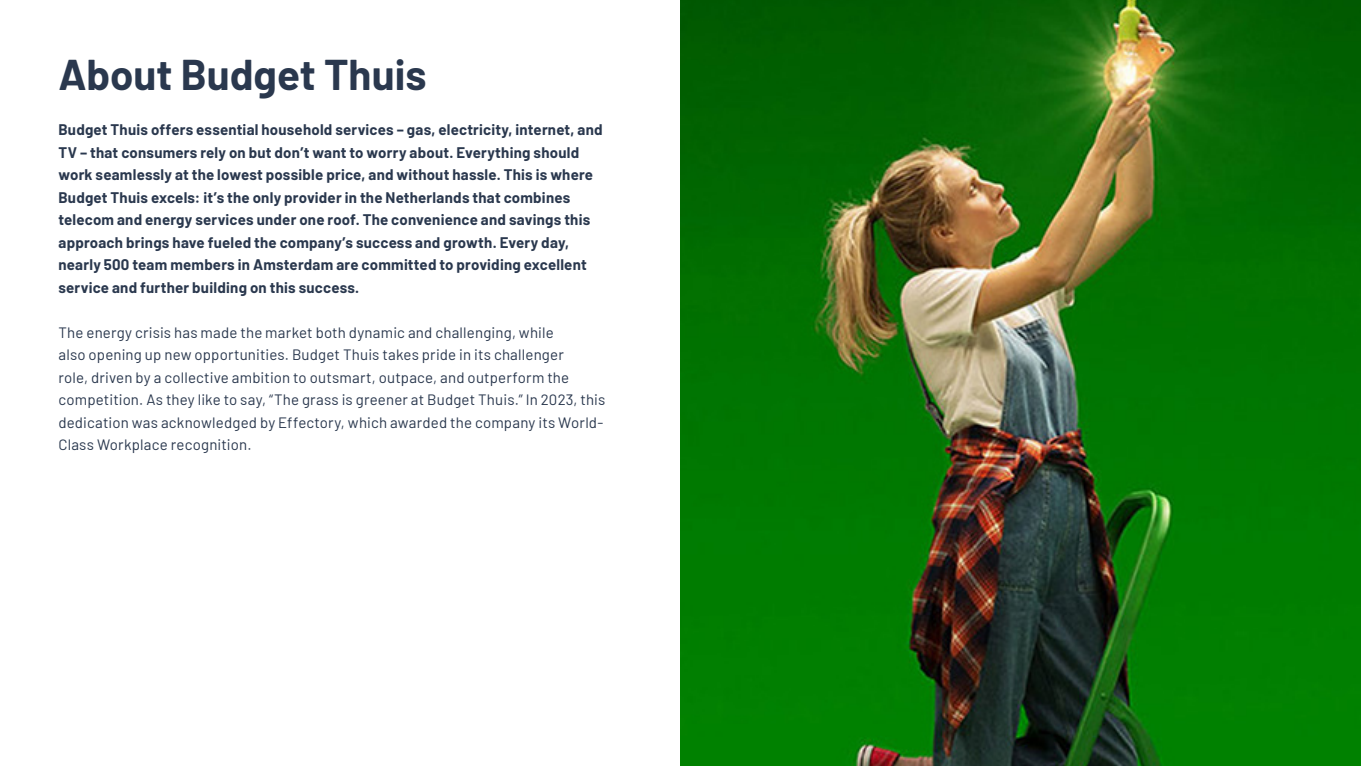
<style>
.page{position:relative;width:1361px;height:766px;background:#fff}
.page>*{position:absolute;margin:0;border:0;box-sizing:border-box;transform-origin:0 0}
.t1{font:700 42px "Barlow";color:#2a384e}
.t2{font:700 15px/22.5px "Barlow";letter-spacing:.015em;color:#2a384e}
.t3{font:15px/22.5px "Barlow";letter-spacing:.01em;color:#2a384e}
</style>
<div class="page">
<img style="left:680px;top:0;width:681px;height:765px">
<p class="t1" style="left:58px;top:44px;width:370px">About Budget Thuis</p>
<p class="t2" style="left:58px;top:117px;width:546px">Budget Thuis offers essential household services – gas, electricity, internet, and TV – that consumers rely on but don’t want to worry about. Everything should work seamlessly at the lowest possible price, and without hassle. This is where Budget Thuis excels: it’s the only provider in the Netherlands that combines telecom and energy services under one roof. The convenience and savings this approach brings have fueled the company’s success and growth. Every day, nearly 500 team members in Amsterdam are committed to providing excellent service and further building on this success.</p>
<p class="t3" style="left:58px;top:320px;width:548px">The energy crisis has made the market both dynamic and challenging, while<br>also opening up new opportunities. Budget Thuis takes pride in its challenger<br>role, driven by a collective ambition to outsmart, outpace, and outperform the competition. As they like to say, “The grass is greener at Budget Thuis.” In 2023, this dedication was acknowledged by Effectory, which awarded the company its World-Class Workplace recognition.</p>
</div>
